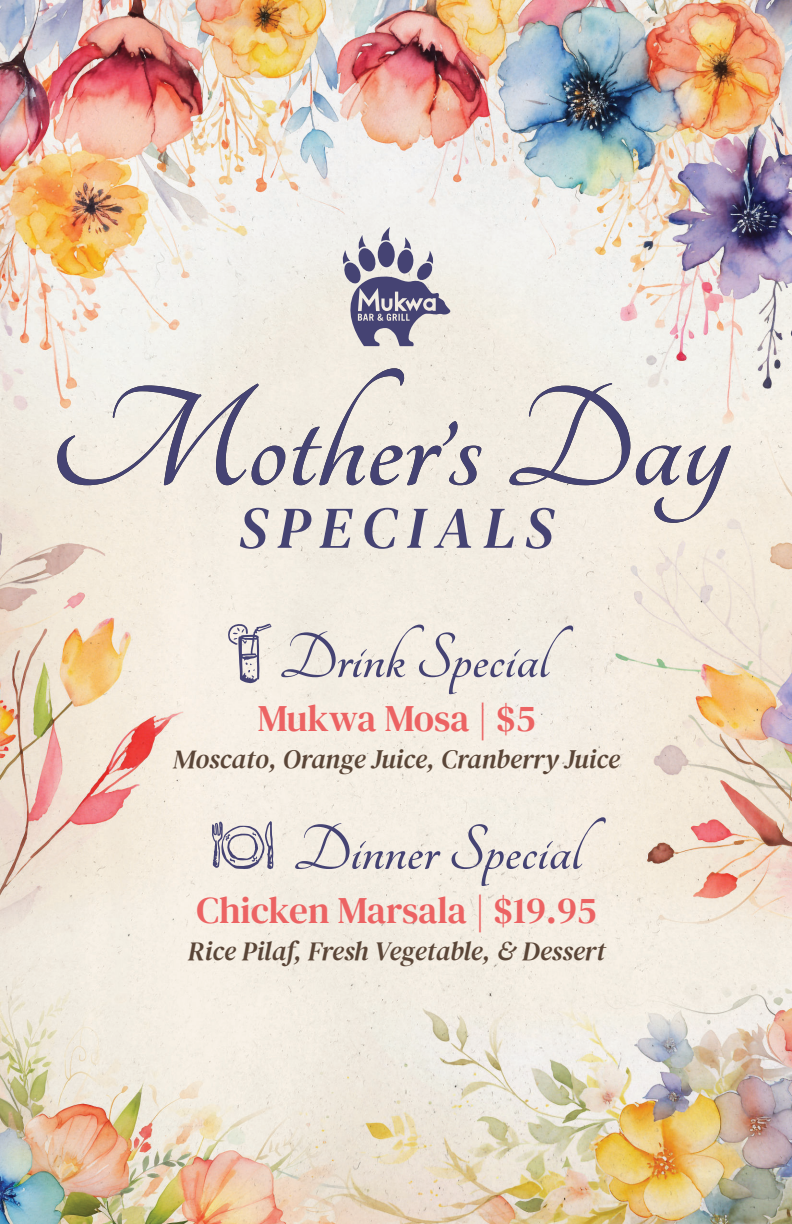
<style>
.page{position:relative;width:792px;height:1224px;background:#fff}
.page>*{position:absolute;margin:0;border:0;box-sizing:border-box;transform-origin:0 0}
.t1{font:700 69.6px "Tangerine";color:#454373}
.t2{font:italic 58.9px "DM Serif Text";letter-spacing:.16em;color:#454373}
.t3{font:37.5px "DM Serif Text";letter-spacing:-.005em;color:#ec6363}
.t4{font:italic 26.8px "DM Serif Text";letter-spacing:-.005em;color:#5a4537}
</style>
<div class="page">
<img style="left:0;top:0;width:792px;height:1224px">
<svg style="left:343px;top:227px;width:107px;height:119px;background:#aaa7b6"></svg>
<svg style="left:57px;top:384px;width:228px;height:101px;background:#d3cecd"></svg>
<svg style="left:293px;top:368px;width:188px;height:117px;background:#d6d1cf"></svg>
<svg style="left:509px;top:383px;width:121px;height:102px;background:#d0cbcb"></svg>
<svg style="left:636px;top:446px;width:95px;height:77px;background:#c6c0c3"></svg>
<svg style="left:228px;top:624px;width:43px;height:59px;background:#cac5c9"></svg>
<svg style="left:212px;top:821px;width:61px;height:48px;background:#bfb9c0"></svg>
<h2 class="t2" style="left:238px;top:493px;width:317px">SPECIALS</h2>
<h1 class="t1" style="left:279px;top:625px;width:271px">Drink Special</h1>
<h3 class="t3" style="left:258px;top:703px;width:279px">Mukwa Mosa | $5</h3>
<p class="t4" style="left:173px;top:749px;width:448px">Moscato, Orange Juice, Cranberry Juice</p>
<h1 class="t1" style="left:293px;top:816px;width:290px">Dinner Special</h1>
<h3 class="t3" style="left:196px;top:895px;width:402px">Chicken Marsala | $19.95</h3>
<p class="t4" style="left:188px;top:941px;width:419px">Rice Pilaf, Fresh Vegetable, &amp; Dessert</p>
</div>
